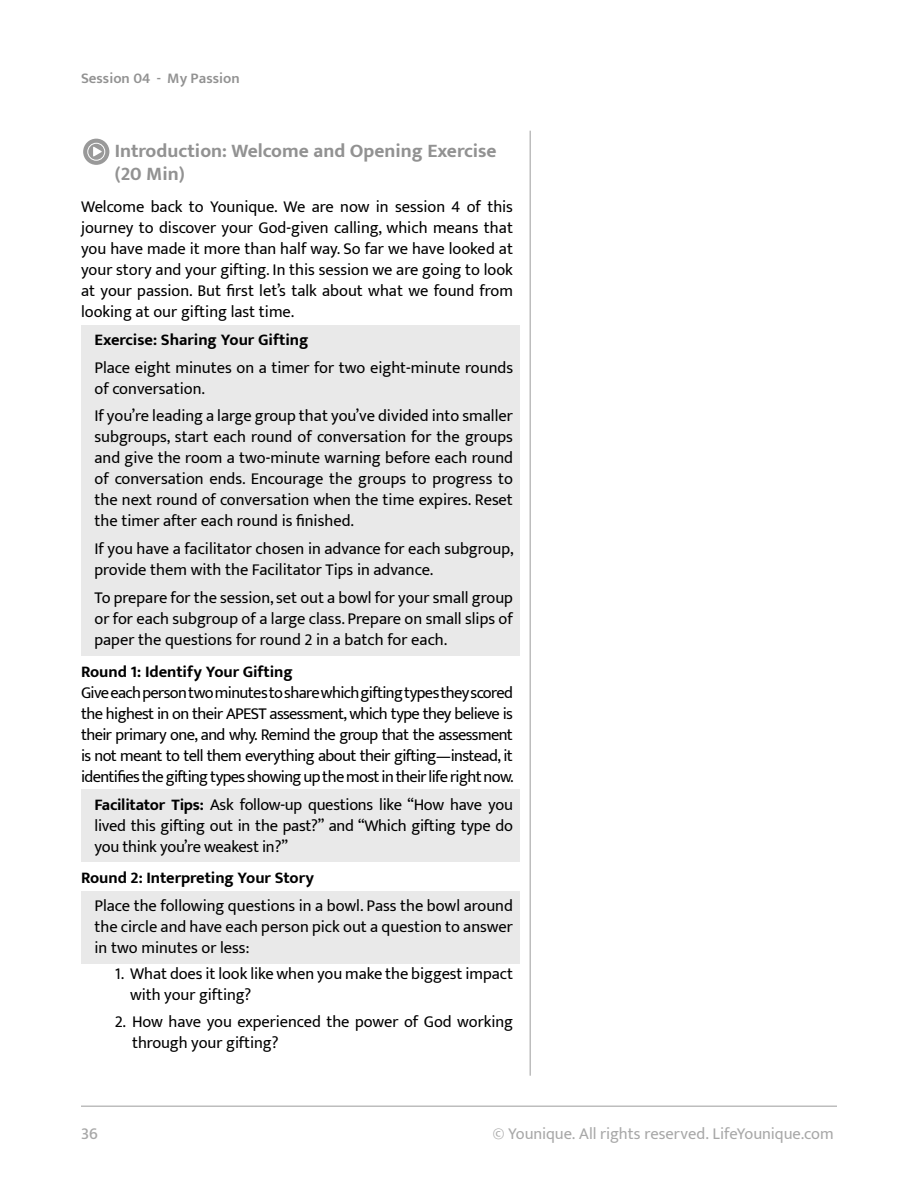
<style>
.page{position:relative;width:918px;height:1188px;background:#fff}
.page>*{position:absolute;margin:0;border:0;box-sizing:border-box;transform-origin:0 0}
.heads{font:700 19.5px/23.4px "Mukta";color:#929292}
.Trainer_Comment{font:16.5px/21px "Mukta";color:#000;text-align:justify}
.heads-2{font:16.5px/21px "Mukta";letter-spacing:-.005em;color:#000}
.body_copy{font:16.5px/21px "Mukta";color:#000;text-align:justify}
.heads-3{font:700 16.5px "Mukta";letter-spacing:-.005em;color:#000}
.t1{font:16.5px "Mukta";letter-spacing:-.005em;color:#a8a8a8}
.Trainer_Comment-2{font:700 16.5px "Mukta";color:#000}
.t2{font:500 16.5px "Mukta";color:#a8a8a8}
.t3{font:600 15px "Mukta";color:#929292}
.s1{font-weight:700}
</style>
<div class="page">
<hr style="left:81px;top:1106px;width:756px;height:1px;background:#bdbdbd">
<div style="left:81px;top:325px;width:439px;height:30px;background:#e9e9e9"></div>
<div style="left:81px;top:353px;width:439px;height:51px;background:#e9e9e9"></div>
<div style="left:81px;top:401px;width:439px;height:136px;background:#e9e9e9"></div>
<div style="left:81px;top:534px;width:439px;height:51px;background:#e9e9e9"></div>
<div style="left:81px;top:583px;width:439px;height:72px;background:#e9e9e9"></div>
<div style="left:81px;top:790px;width:439px;height:72px;background:#e9e9e9"></div>
<div style="left:81px;top:891px;width:439px;height:72px;background:#e9e9e9"></div>
<svg style="left:83px;top:139px;width:26px;height:26px"></svg>
<div style="left:87px;top:143px;width:18px;height:18px;border:1px solid #fff;border-radius:50%"></div>
<svg style="left:93px;top:147px;width:9px;height:10px"></svg>
<hr style="left:530px;top:131px;width:1px;height:945px;background:#bdbdbd">
<p class="t3" style="left:81px;top:69px;width:160px">Session 04 - My Passion</p>
<p class="heads" style="left:115px;top:139px;width:383px">Introduction: Welcome and Opening Exercise (20 Min)</p>
<p class="body_copy" style="left:81px;top:196px;width:434px">Welcome back to Younique. We are now in session 4 of this journey to discover your God-given calling, which means that you have made it more than half way. So far we have looked at your story and your gifting. In this session we are going to look at your passion. But first let’s talk about what we found from looking at our gifting last time.</p>
<p class="Trainer_Comment-2" style="left:94px;top:330px;width:216px">Exercise: Sharing Your Gifting</p>
<p class="Trainer_Comment" style="left:94px;top:357px;width:420px">Place eight minutes on a timer for two eight-minute rounds of conversation.</p>
<p class="Trainer_Comment" style="left:94px;top:405px;width:420px">If you’re leading a large group that you’ve divided into smaller subgroups, start each round of conversation for the groups and give the room a two-minute warning before each round of conversation ends. Encourage the groups to progress to the next round of conversation when the time expires. Reset the timer after each round is finished.</p>
<p class="Trainer_Comment" style="left:94px;top:538px;width:421px">If you have a facilitator chosen in advance for each subgroup, provide them with the Facilitator Tips in advance.</p>
<p class="Trainer_Comment" style="left:94px;top:587px;width:420px">To prepare for the session, set out a bowl for your small group or for each subgroup of a large class. Prepare on small slips of paper the questions for round 2 in a batch for each.</p>
<p class="heads-3" style="left:81px;top:661px;width:213px">Round 1: Identify Your Gifting</p>
<p class="heads-2" style="left:81px;top:682px;width:434px;text-align:justify">Give each person two minutes to share which gifting types they scored the highest in on their APEST assessment, which type they believe is their primary one, and why. Remind the group that the assessment is not meant to tell them everything about their gifting—instead, it identifies the gifting types showing up the most in their life right now.</p>
<p class="Trainer_Comment" style="left:94px;top:793px;width:420px"><span class="s1">Facilitator Tips:</span> Ask follow-up questions like “How have you lived this gifting out in the past?” and “Which gifting type do you think you’re weakest in?”</p>
<p class="heads-3" style="left:81px;top:868px;width:235px">Round 2: Interpreting Your Story</p>
<p class="Trainer_Comment" style="left:94px;top:895px;width:420px">Place the following questions in a bowl. Pass the bowl around the circle and have each person pick out a question to answer in two minutes or less:</p>
<p class="heads-2" style="left:130px;top:963px;width:384px;text-indent:-15px">1. What does it look like when you make the biggest impact with your gifting?</p>
<p class="heads-2" style="left:132px;top:1011px;width:382px;text-indent:-17px">2. How have you experienced the power of God working through your gifting?</p>
<p class="t2" style="left:81px;top:1124px;width:18px">36</p>
<p class="t1" style="left:493px;top:1123px;width:343px">© Younique. All rights reserved. LifeYounique.com</p>
</div>
